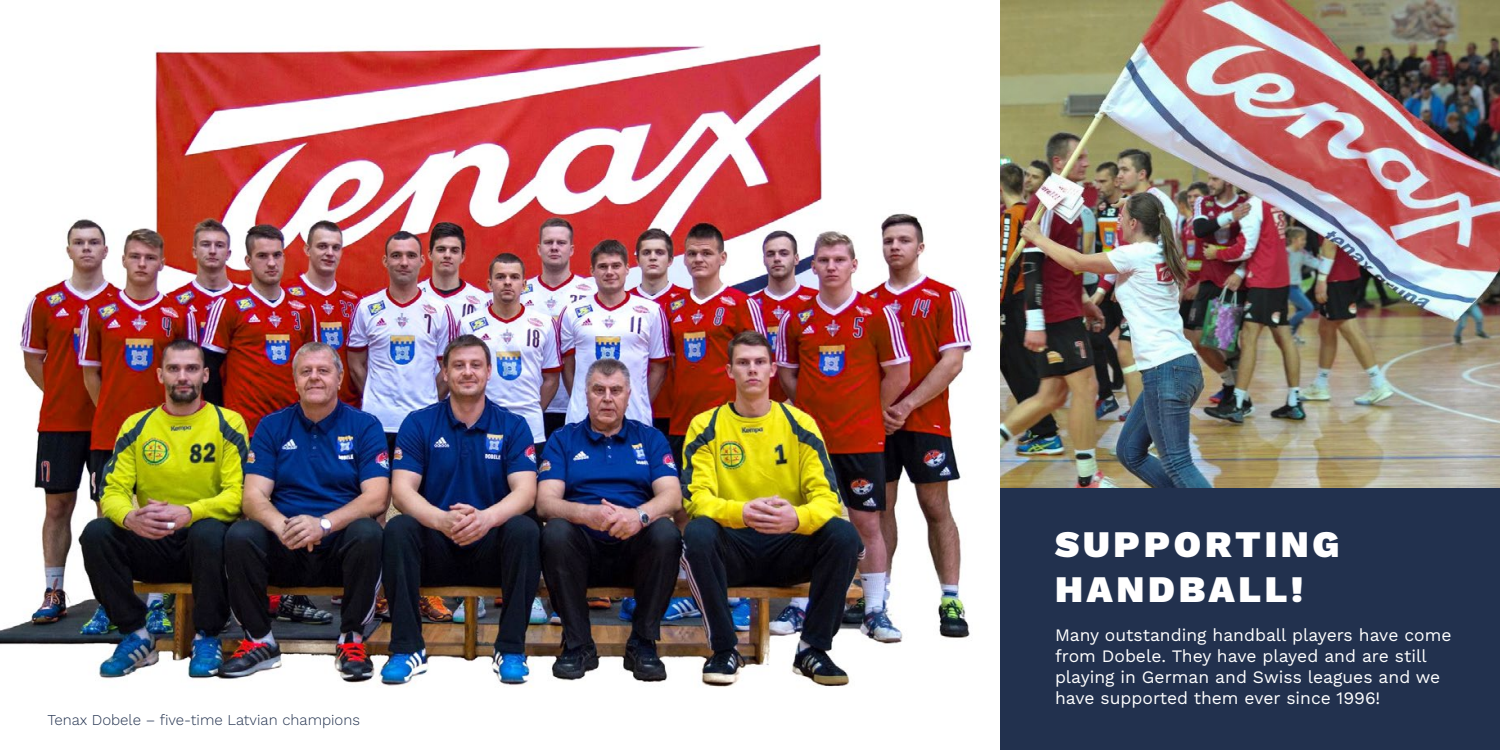
<style>
.page{position:relative;width:1500px;height:750px;background:#22314e}
.page>*{position:absolute;margin:0;border:0;box-sizing:border-box;transform-origin:0 0}
.t1{font:900 37.5px/45px "Work Sans";letter-spacing:.1em;color:#fff}
.t2{font:17.5px/21px "Work Sans";color:#fff}
.t3{font:300 15px "Work Sans";color:#22314e}
</style>
<div class="page">
<div style="left:0;top:0;width:1000px;height:750px;background:#fff"></div>
<img style="left:0;top:44px;width:977px;height:643px">
<img style="left:1000px;top:0;width:500px;height:488px">
<p class="t3" style="left:48px;top:709px;width:314px">Tenax Dobele – five-time Latvian champions</p>
<h1 class="t1" style="left:1055px;top:520px;width:286px">SUPPORTING<br>HANDBALL!</h1>
<p class="t2" style="left:1055px;top:623px;width:398px">Many outstanding handball players have come from Dobele. They have played and are still playing in German and Swiss leagues and we have supported them ever since 1996!</p>
</div>
